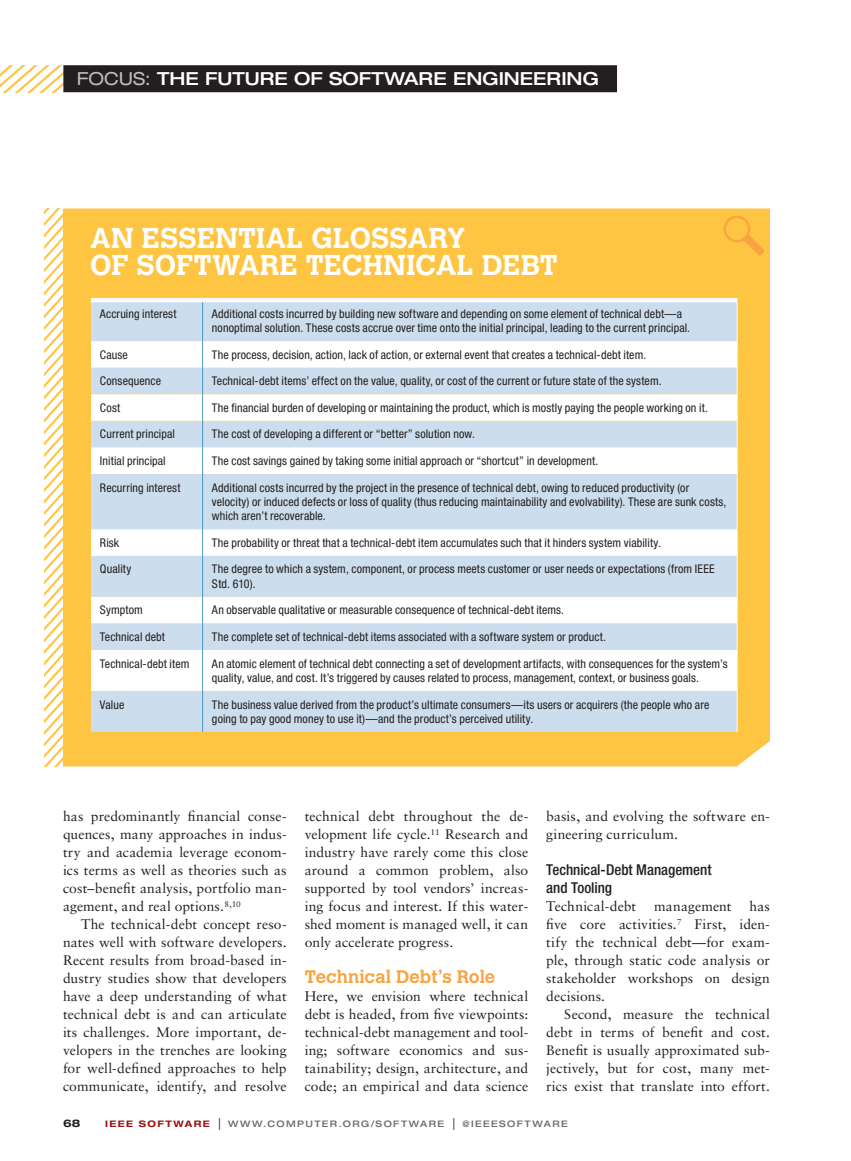
<style>
.page{position:relative;width:851px;height:1161px;background:#fff}
.page>*{position:absolute;margin:0;border:0;box-sizing:border-box;transform-origin:0 0}
.t1{font:700 28.5px/27px "Calvert MT Std";letter-spacing:.01em;color:#fff}
.t2{font:500 expanded 18px "Helvetica Neue LT Std";color:#fff}
.t3{font:700 18px "Calvert MT Std";color:#f9a441}
.t4{font:500 condensed 15px/18px "Helvetica Neue LT Std";color:#231f20}
.t5{font:13.8px/18px "Sabon LT Std";letter-spacing:.005em;color:#231f20;text-align:justify}
.t6{font:condensed 12px/14.4px "Helvetica Neue LT Std";letter-spacing:.01em;color:#231f20}
.t7{font:700 expanded 10.5px "Helvetica Neue LT Std";color:#231f20}
.t8{font:500 expanded 9px "Helvetica Neue LT Std";letter-spacing:.155em;color:#6c6d70}
.s1{font-weight:400;color:#bcbdc0}
.s2{font-weight:700;color:#9c1418}
.s3{font-family:"Helvetica LT Std";font-weight:400;font-stretch:condensed;font-size:12px;color:#231f20}
</style>
<div class="page">
<svg style="left:0;top:65px;width:63px;height:27px"></svg>
<div style="left:63px;top:65px;width:554px;height:27px;background:#231f20"></div>
<div style="left:63px;top:209px;width:706px;height:558px;background:#fec542"></div>
<svg style="left:44px;top:208px;width:19px;height:558px"></svg>
<svg style="left:723px;top:216px;width:41px;height:39px;background:#fcbd41"></svg>
<div style="left:91px;top:302px;width:645px;height:430px;background:#ccdded"></div>
<svg style="left:91px;top:341px;width:645px;height:350px"></svg>
<hr style="left:91px;top:298px;width:111px;height:4px;background:#fcfcfc">
<hr style="left:202px;top:298px;width:535px;height:4px;background:#fcfcfc">
<hr style="left:736px;top:302px;width:1px;height:39px;background:#fcfcfc">
<hr style="left:736px;top:474px;width:1px;height:55px;background:#fcfcfc">
<hr style="left:736px;top:556px;width:1px;height:41px;background:#fcfcfc">
<hr style="left:736px;top:691px;width:1px;height:41px;background:#fcfcfc">
<svg style="left:736px;top:341px;width:1px;height:133px"></svg>
<svg style="left:736px;top:529px;width:1px;height:27px"></svg>
<svg style="left:736px;top:597px;width:1px;height:53px"></svg>
<hr style="left:736px;top:650px;width:1px;height:41px;background:#fcfcfc">
<hr style="left:202px;top:302px;width:1px;height:39px;background:#4c95c0">
<svg style="left:202px;top:341px;width:1px;height:133px"></svg>
<hr style="left:202px;top:474px;width:1px;height:55px;background:#4c95c0">
<svg style="left:202px;top:529px;width:1px;height:27px"></svg>
<hr style="left:202px;top:556px;width:1px;height:41px;background:#4c95c0">
<svg style="left:202px;top:597px;width:1px;height:53px"></svg>
<hr style="left:202px;top:650px;width:1px;height:41px;background:#4c95c0">
<hr style="left:202px;top:691px;width:1px;height:41px;background:#4c95c0">
<h2 class="t2" style="left:77px;top:68px;width:523px"><span class="s1">FOCUS:</span> THE FUTURE OF SOFTWARE ENGINEERING</h2>
<p class="t1" style="left:90px;top:224px;width:469px">AN ESSENTIAL GLOSSARY<br>OF SOFTWARE TECHNICAL DEBT</p>
<p class="t6" style="left:100px;top:306px;width:78px">Accruing interest</p>
<p class="t6" style="left:212px;top:306px;width:479px">Additional costs incurred by building new software and depending on some element of technical debt—a nonoptimal solution. These costs accrue over time onto the initial principal, leading to the current principal.</p>
<p class="t6" style="left:100px;top:347px;width:29px">Cause</p>
<p class="t6" style="left:212px;top:347px;width:436px">The process, decision, action, lack of action, or external event that creates a technical-debt item.</p>
<p class="t6" style="left:100px;top:374px;width:63px">Consequence</p>
<p class="t6" style="left:212px;top:374px;width:451px">Technical-debt items’ effect on the value, quality, or cost of the current or future state of the system.</p>
<p class="t6" style="left:100px;top:400px;width:22px">Cost</p>
<p class="t6" style="left:212px;top:400px;width:497px">The financial burden of developing or maintaining the product, which is mostly paying the people working on it.</p>
<p class="t6" style="left:100px;top:427px;width:76px">Current principal</p>
<p class="t6" style="left:212px;top:427px;width:264px">The cost of developing a different or “better” solution now.</p>
<p class="t6" style="left:100px;top:453px;width:67px">Initial principal</p>
<p class="t6" style="left:212px;top:453px;width:388px">The cost savings gained by taking some initial approach or “shortcut” in development.</p>
<p class="t6" style="left:100px;top:480px;width:82px">Recurring interest</p>
<p class="t6" style="left:212px;top:480px;width:516px">Additional costs incurred by the project in the presence of technical debt, owing to reduced productivity (or velocity) or induced defects or loss of quality (thus reducing maintainability and evolvability). These are sunk costs, which aren’t recoverable.</p>
<p class="t6" style="left:100px;top:535px;width:21px">Risk</p>
<p class="t6" style="left:212px;top:535px;width:450px">The probability or threat that a technical-debt item accumulates such that it hinders system viability.</p>
<p class="t6" style="left:100px;top:562px;width:33px">Quality</p>
<p class="t6" style="left:212px;top:562px;width:504px">The degree to which a system, component, or process meets customer or user needs or expectations (from IEEE<br>Std. 610).</p>
<p class="t6" style="left:100px;top:603px;width:44px">Symptom</p>
<p class="t6" style="left:212px;top:603px;width:354px">An observable qualitative or measurable consequence of technical-debt items.</p>
<p class="t6" style="left:100px;top:629px;width:66px">Technical debt</p>
<p class="t6" style="left:212px;top:629px;width:395px">The complete set of technical-debt items associated with a software system or product.</p>
<p class="t6" style="left:100px;top:656px;width:91px">Technical-debt item</p>
<p class="t6" style="left:212px;top:656px;width:517px">An atomic element of technical debt connecting a set of development artifacts, with consequences for the system’s quality, value, and cost. It’s triggered by causes related to process, management, context, or business goals.</p>
<p class="t6" style="left:100px;top:697px;width:26px">Value</p>
<p class="t6" style="left:212px;top:697px;width:499px">The business value derived from the product’s ultimate consumers—its users or acquirers (the people who are going to pay good money to use it)—and the product’s perceived utility.</p>
<p class="t5" style="left:63px;top:807px;width:225px">has predominantly financial conse-</p>
<p class="t5" style="left:63px;top:825px;width:225px">quences, many approaches in indus-</p>
<p class="t5" style="left:63px;top:843px;width:225px">try and academia leverage econom-</p>
<p class="t5" style="left:63px;top:861px;width:225px">ics terms as well as theories such as</p>
<p class="t5" style="left:63px;top:879px;width:225px">cost–benefit analysis, portfolio man-</p>
<p class="t5" style="left:63px;top:897px;width:179px">agement, and real options.<sup>8,10</sup></p>
<p class="t5" style="left:81px;top:915px;width:207px">The technical-debt concept reso-</p>
<p class="t5" style="left:63px;top:933px;width:225px">nates well with software developers.</p>
<p class="t5" style="left:63px;top:951px;width:225px">Recent results from broad-based in-</p>
<p class="t5" style="left:63px;top:969px;width:225px">dustry studies show that developers</p>
<p class="t5" style="left:63px;top:987px;width:225px">have a deep understanding of what</p>
<p class="t5" style="left:63px;top:1005px;width:225px">technical debt is and can articulate</p>
<p class="t5" style="left:63px;top:1023px;width:225px">its challenges. More important, de-</p>
<p class="t5" style="left:63px;top:1041px;width:225px">velopers in the trenches are looking</p>
<p class="t5" style="left:63px;top:1059px;width:225px">for well-defined approaches to help</p>
<p class="t5" style="left:63px;top:1077px;width:225px">communicate, identify, and resolve</p>
<p class="t5" style="left:304px;top:807px;width:225px">technical debt throughout the de&shy;velopment life cycle.<sup>11</sup> Research and industry have rarely come this close around a common problem, also supported by tool vendors’ increas&shy;ing focus and interest. If this water&shy;shed moment is managed well, it can only accelerate progress.</p>
<p class="t3" style="left:304px;top:966px;width:192px">Technical Debt’s Role</p>
<p class="t5" style="left:304px;top:987px;width:225px">Here, we envision where technical debt is headed, from five viewpoints: technical-debt management and tool&shy;ing; software economics and sus&shy;tainability; design, architecture, and code; an empirical and data science</p>
<p class="t5" style="left:546px;top:807px;width:225px">basis, and evolving the software en&shy;gineering curriculum.</p>
<p class="t4" style="left:546px;top:861px;width:167px">Technical-Debt Management and Tooling</p>
<p class="t5" style="left:546px;top:897px;width:91px">Technical-debt</p>
<p class="t5" style="left:654px;top:897px;width:79px">management</p>
<p class="t5" style="left:749px;top:897px;width:22px">has</p>
<p class="t5" style="left:546px;top:915px;width:225px">five core activities.<sup>7</sup> First, iden-</p>
<p class="t5" style="left:546px;top:933px;width:225px">tify the technical debt—for exam-</p>
<p class="t5" style="left:546px;top:951px;width:225px">ple, through static code analysis or</p>
<p class="t5" style="left:546px;top:969px;width:225px">stakeholder workshops on design</p>
<p class="t5" style="left:546px;top:987px;width:60px">decisions.</p>
<p class="t5" style="left:564px;top:1005px;width:207px">Second, measure the technical</p>
<p class="t5" style="left:546px;top:1023px;width:225px">debt in terms of benefit and cost.</p>
<p class="t5" style="left:546px;top:1041px;width:225px">Benefit is usually approximated sub-</p>
<p class="t5" style="left:546px;top:1059px;width:225px">jectively, but for cost, many met-</p>
<p class="t5" style="left:546px;top:1077px;width:225px">rics exist that translate into effort.</p>
<p class="t7" style="left:63px;top:1117px;width:19px">68</p>
<p class="t8" style="left:105px;top:1118px;width:464px"><span class="s2">IEEE SOFTWARE</span> <span class="s3">|</span> WWW.COMPUTER.ORG/SOFTWARE <span class="s3">|</span> @IEEESOFTWARE</p>
</div>
